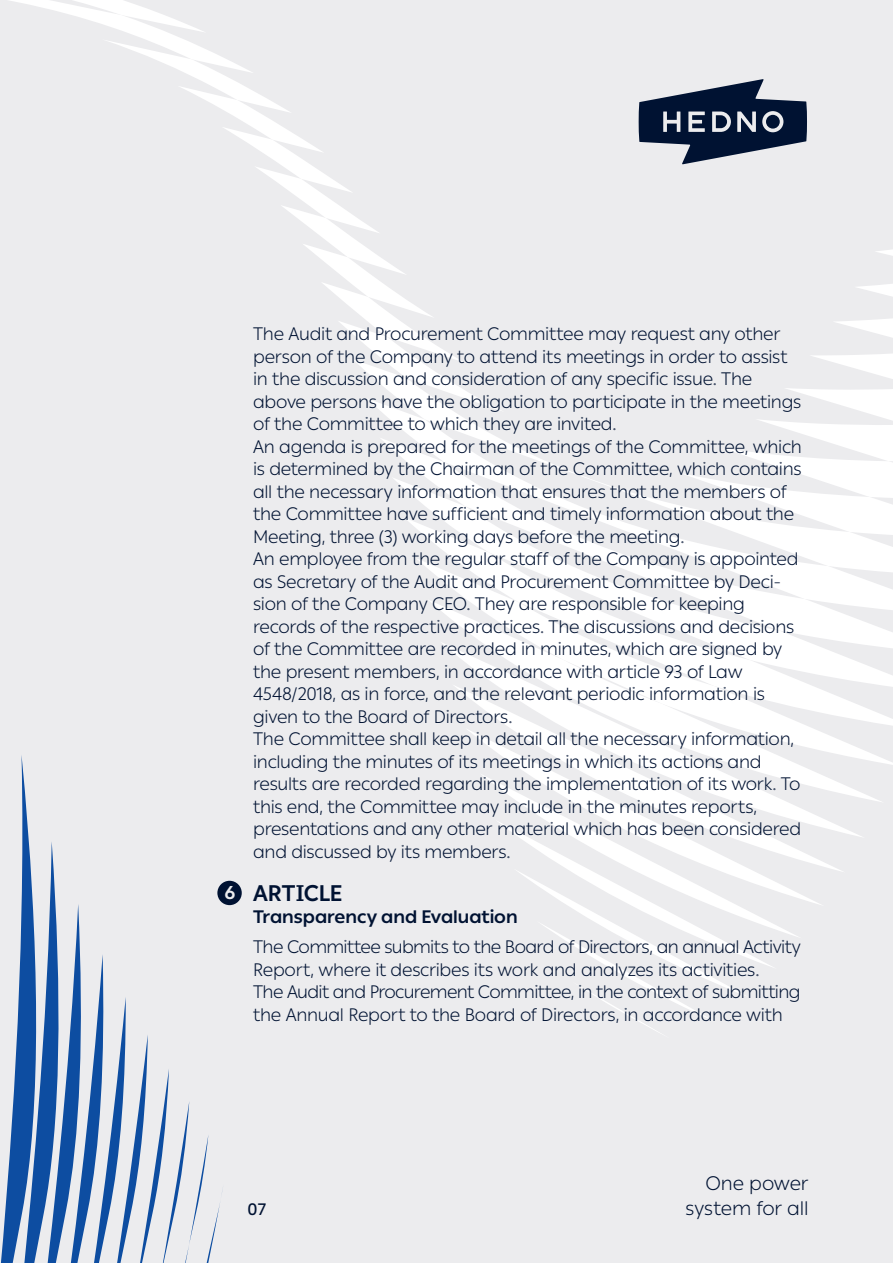
<style>
.page{position:relative;width:893px;height:1263px;background:#ececee}
.page>*{position:absolute;margin:0;border:0;box-sizing:border-box;transform-origin:0 0}
.t1{font:700 22.5px "Ping LCG";letter-spacing:-.005em;color:#001232}
.t2{font:300 19.5px/24.8px "Ping LCG";letter-spacing:-.005em;color:#001232;text-align:right}
.t3{font:700 18.6px "Ping LCG";color:#ececee}
.t4{font:300 18px/22.5px "Ping LCG";letter-spacing:-.015em;color:#001232}
.t5{font:700 18px "Ping LCG";color:#001232}
.t6{font:500 16.5px "Ping LCG";color:#001232}
</style>
<div class="page">
<svg style="left:542px;top:906px;width:235px;height:127px"></svg>
<svg style="left:824px;top:776px;width:57px;height:26px"></svg>
<svg style="left:449px;top:649px;width:444px;height:116px;fill:#fff"></svg>
<svg style="left:465px;top:728px;width:359px;height:178px"></svg>
<svg style="left:10px;top:0;width:448px;height:359px"></svg>
<svg style="left:876px;top:250px;width:17px;height:6px"></svg>
<svg style="left:857px;top:284px;width:36px;height:13px"></svg>
<svg style="left:354px;top:359px;width:147px;height:78px"></svg>
<svg style="left:760px;top:388px;width:133px;height:49px"></svg>
<svg style="left:836px;top:318px;width:57px;height:20px"></svg>
<svg style="left:811px;top:354px;width:82px;height:25px"></svg>
<svg style="left:381px;top:437px;width:512px;height:212px;fill:#f8f8f8"></svg>
<svg style="left:1px;top:755px;width:222px;height:508px"></svg>
<div style="left:217px;top:881px;width:25px;height:24px;background:#001232;border-radius:50%"></div>
<svg style="left:639px;top:79px;width:168px;height:85px"></svg>
<p class="t3" style="left:224px;top:878px;width:12px">6</p>
<p class="t4" style="left:253px;top:322px;width:550px">The Audit and Procurement Committee may request any other person of the Company to attend its meetings in order to assist in the discussion and consideration of any specific issue. The above persons have the obligation to participate in the meetings of the Committee to which they are invited.<br>An agenda is prepared for the meetings of the Committee, which is determined by the Chairman of the Committee, which contains all the necessary information that ensures that the members of the Committee have sufficient and timely information about the Meeting, three (3) working days before the meeting.<br>An employee from the regular staff of the Company is appointed as Secretary of the Audit and Procurement Committee by Deci&shy;sion of the Company CEO. They are responsible for keeping records of the respective practices. The discussions and decisions of the Committee are recorded in minutes, which are signed by the present members, in accordance with article 93 of Law 4548/2018, as in force, and the relevant periodic information is given to the Board of Directors.<br>The Committee shall keep in detail all the necessary information, including the minutes of its meetings in which its actions and results are recorded regarding the implementation of its work. To this end, the Committee may include in the minutes reports, presentations and any other material which has been considered and discussed by its members.</p>
<p class="t1" style="left:253px;top:875px;width:91px">ARTICLE</p>
<p class="t5" style="left:253px;top:903px;width:266px">Transparency and Evaluation</p>
<p class="t4" style="left:253px;top:935px;width:549px">The Committee submits to the Board of Directors, an annual Activity Report, where it describes its work and analyzes its activities.<br>The Audit and Procurement Committee, in the context of submitting the Annual Report to the Board of Directors, in accordance with</p>
<p class="t6" style="left:248px;top:1196px;width:20px">07</p>
<p class="t2" style="left:686px;top:1170px;width:124px">One power system for all</p>
</div>
